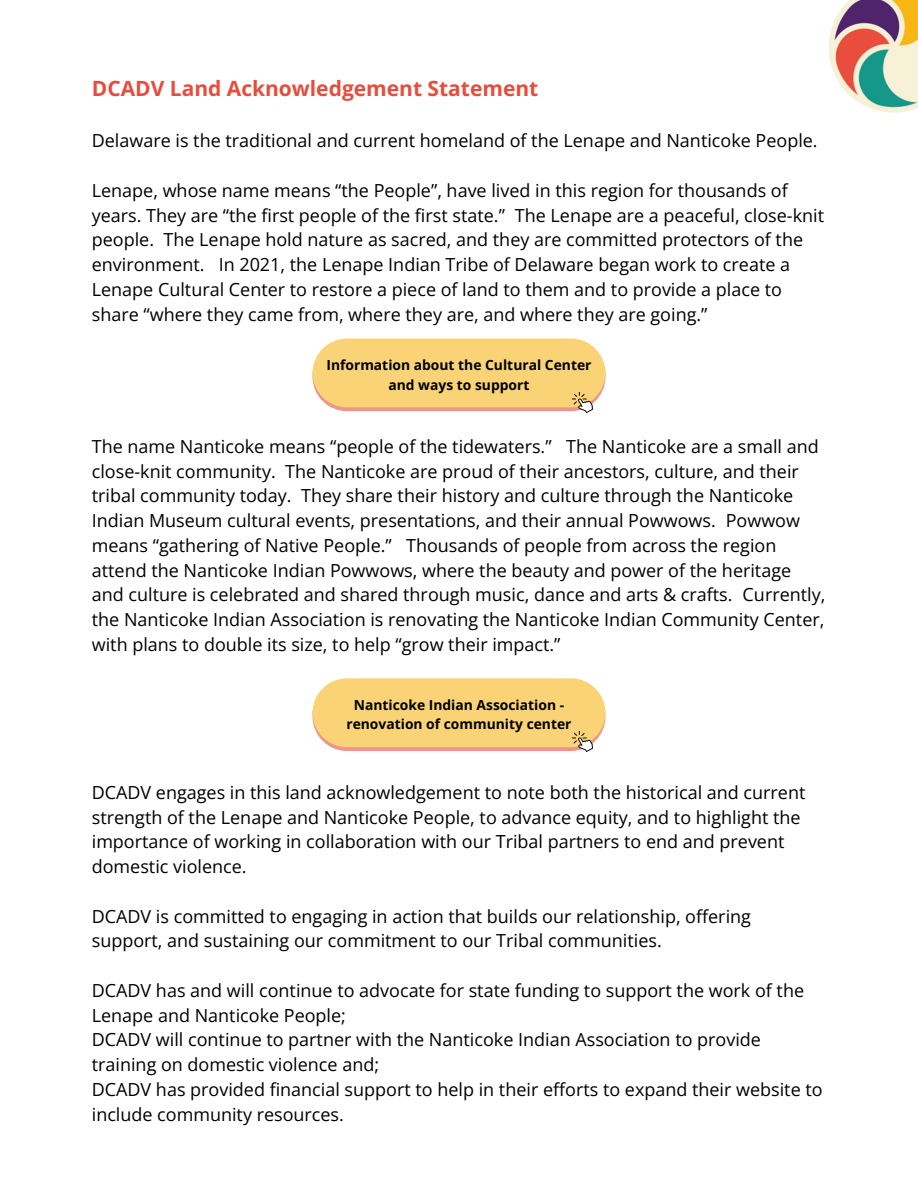
<style>
.page{position:relative;width:918px;height:1188px;background:#fff}
.page>*{position:absolute;margin:0;border:0;box-sizing:border-box;transform-origin:0 0}
.t1{font:700 21px "Open Sans";color:#e64d3c}
.t2{font:18px/24.8px "Open Sans";color:#000}
.t3{font:700 13.8px/19.2px "Open Sans";color:#000;text-align:center}
</style>
<div class="page">
<svg style="left:313px;top:379px;width:292px;height:32px"></svg>
<div style="left:313px;top:339px;width:292px;height:68px;background:#f9d375;border-radius:34px"></div>
<svg style="left:313px;top:718px;width:292px;height:33px"></svg>
<div style="left:313px;top:678px;width:292px;height:69px;background:#f9d375;border-radius:34px"></div>
<img style="left:572px;top:392px;width:20px;height:20px">
<img style="left:572px;top:731px;width:20px;height:21px">
<img style="left:828px;top:0;width:90px;height:113px">
<p class="t1" style="left:92px;top:73px;width:448px">DCADV Land Acknowledgement Statement</p>
<p class="t2" style="left:92px;top:128px;width:727px">Delaware is the traditional and current homeland of the Lenape and Nanticoke People.</p>
<h2 class="t2" style="left:92px;top:177px;width:734px">Lenape, whose name means “the People”, have lived in this region for thousands of years. They are “the first people of the first state.” The Lenape are a peaceful, close-knit people. The Lenape hold nature as sacred, and they are committed protectors of the environment. In 2021, the Lenape Indian Tribe of Delaware began work to create a Lenape Cultural Center to restore a piece of land to them and to provide a place to share “where they came from, where they are, and where they are going.”</h2>
<h1 class="t3" style="left:326px;top:355px;width:267px">Information about the Cultural Center and ways to support</h1>
<p class="t2" style="left:92px;top:433px;width:735px">The name Nanticoke means “people of the tidewaters.” The Nanticoke are a small and close-knit community. The Nanticoke are proud of their ancestors, culture, and their tribal community today. They share their history and culture through the Nanticoke Indian Museum cultural events, presentations, and their annual Powwows. Powwow means “gathering of Native People.” Thousands of people from across the region attend the Nanticoke Indian Powwows, where the beauty and power of the heritage and culture is celebrated and shared through music, dance and arts &amp; crafts. Currently, the Nanticoke Indian Association is renovating the Nanticoke Indian Community Center, with plans to double its size, to help “grow their impact.”</p>
<h2 class="t3" style="left:346px;top:695px;width:227px">Nanticoke Indian Association - renovation of community center</h2>
<p class="t2" style="left:92px;top:779px;width:715px">DCADV engages in this land acknowledgement to note both the historical and current strength of the Lenape and Nanticoke People, to advance equity, and to highlight the importance of working in collaboration with our Tribal partners to end and prevent domestic violence.</p>
<p class="t2" style="left:92px;top:903px;width:661px">DCADV is committed to engaging in action that builds our relationship, offering support, and sustaining our commitment to our Tribal communities.</p>
<p class="t2" style="left:92px;top:977px;width:732px">DCADV has and will continue to advocate for state funding to support the work of the Lenape and Nanticoke People;<br>DCADV will continue to partner with the Nanticoke Indian Association to provide training on domestic violence and;<br>DCADV has provided financial support to help in their efforts to expand their website to include community resources.</p>
</div>
